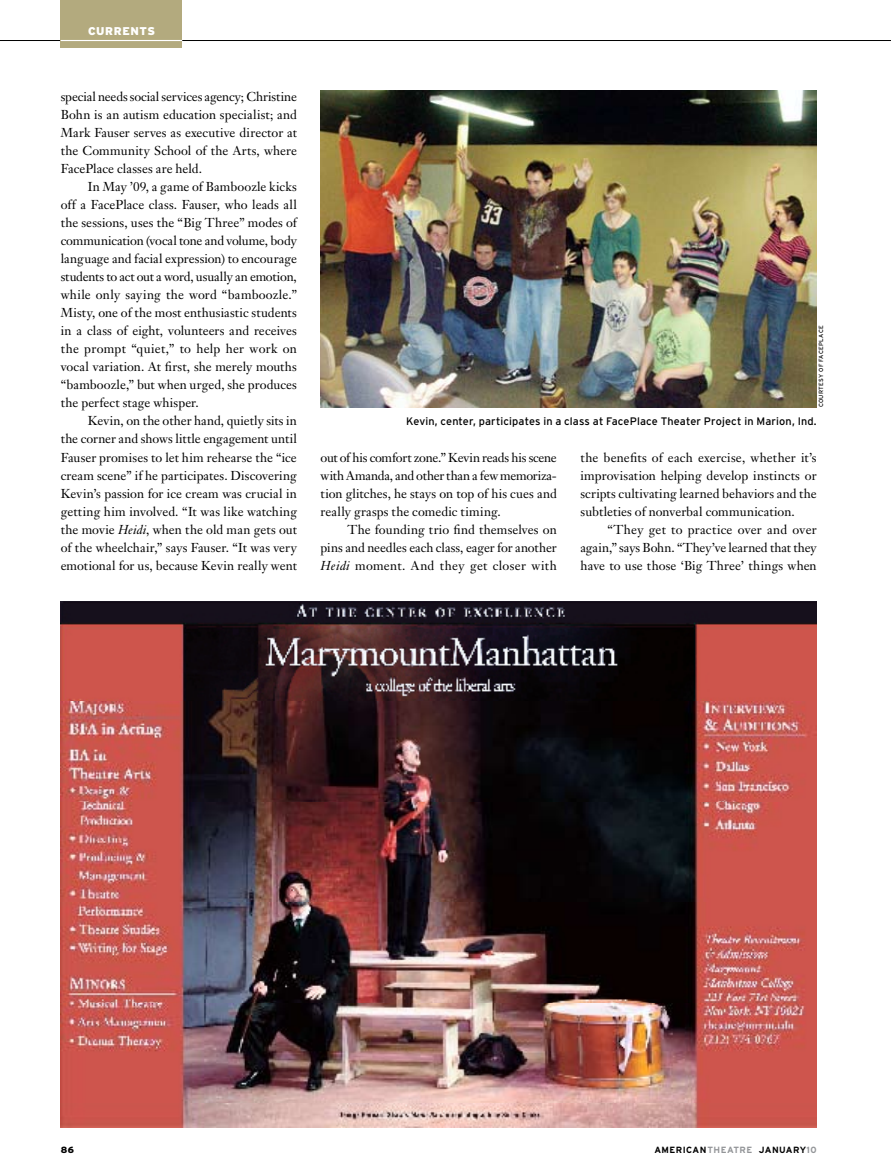
<style>
.page{position:relative;width:891px;height:1175px;background:#fff}
.page>*{position:absolute;margin:0;border:0;box-sizing:border-box;transform-origin:0 0}
.t1{font:12.75px/18px "Janson Text";letter-spacing:.005em;color:#000;text-align:justify}
.t2{font:900 11.25px "Interstate";letter-spacing:.05em;color:#fff}
.t3{font:10.8px "Interstate";letter-spacing:.01em;color:#000}
.t4{font:700 9px "Interstate";letter-spacing:.05em;color:#000}
.t5{font:900 9px "Interstate";color:#000}
.t6{font:6px "Interstate";letter-spacing:.05em;color:#000}
.s1{font-style:italic}
.s2{color:#939598}
</style>
<div class="page">
<hr style="left:0;top:40px;width:891px;height:1px;background:#000">
<img style="left:321px;top:91px;width:496px;height:316px">
<img style="left:61px;top:601px;width:756px;height:526px">
<div style="left:61px;top:0;width:121px;height:47px;background:#b3aa7e"></div>
<hr style="left:61px;top:40px;width:121px;height:1px;background:#fff">
<p class="t2" style="left:88px;top:24px;width:68px">CURRENTS</p>
<p class="t1" style="left:61px;top:88px;width:238px">special needs social services agency; Christine Bohn is an autism education specialist; and Mark Fauser serves as executive director at the Community School of the Arts, where FacePlace classes are held.</p>
<p class="t1" style="left:61px;top:178px;width:238px;text-indent:27px">In May ’09, a game of Bamboozle kicks off a FacePlace class. Fauser, who leads all the sessions, uses the “Big Three” modes of communication (vocal tone and volume, body language and facial expression) to encourage students to act out a word, usually an emotion, while only saying the word “bamboozle.” Misty, one of the most enthusiastic students in a class of eight, volunteers and receives the prompt “quiet,” to help her work on vocal variation. At first, she merely mouths “bamboozle,” but when urged, she produces the perfect stage whisper.</p>
<p class="t1" style="left:61px;top:412px;width:238px;text-indent:27px">Kevin, on the other hand, quietly sits in the corner and shows little engagement until Fauser promises to let him rehearse the “ice cream scene” if he participates. Discovering Kevin’s passion for ice cream was crucial in getting him involved. “It was like watching the movie <span class="s1">Heidi</span>, when the old man gets out of the wheelchair,” says Fauser. “It was very emotional for us, because Kevin really went</p>
<p class="t6" style="left:818px;top:407px;width:83px;rotate:-90deg">courtesy of faceplace</p>
<p class="t3" style="left:406px;top:415px;width:412px">Kevin, center, participates in a class at FacePlace Theater Project in Marion, Ind.</p>
<p class="t1" style="left:321px;top:448px;width:238px">out of his comfort zone.” Kevin reads his scene with Amanda, and other than a few memoriza&shy;tion glitches, he stays on top of his cues and really grasps the comedic timing.</p>
<p class="t1" style="left:321px;top:520px;width:238px;text-indent:27px">The founding trio find themselves on pins and needles each class, eager for another <span class="s1">Heidi</span> moment. And they get closer with</p>
<p class="t1" style="left:580px;top:448px;width:238px">the benefits of each exercise, whether it’s improvisation helping develop instincts or scripts cultivating learned behaviors and the subtleties of nonverbal communication.</p>
<p class="t1" style="left:580px;top:520px;width:238px;text-indent:27px">“They get to practice over and over again,” says Bohn. “They’ve learned that they have to use those ‘Big Three’ things when</p>
<p class="t5" style="left:61px;top:1144px;width:15px">86</p>
<p class="t4" style="left:654px;top:1144px;width:164px">AMERICAN<span class="s2">THEATRE</span> JANUARY<span class="s2">10</span></p>
</div>
